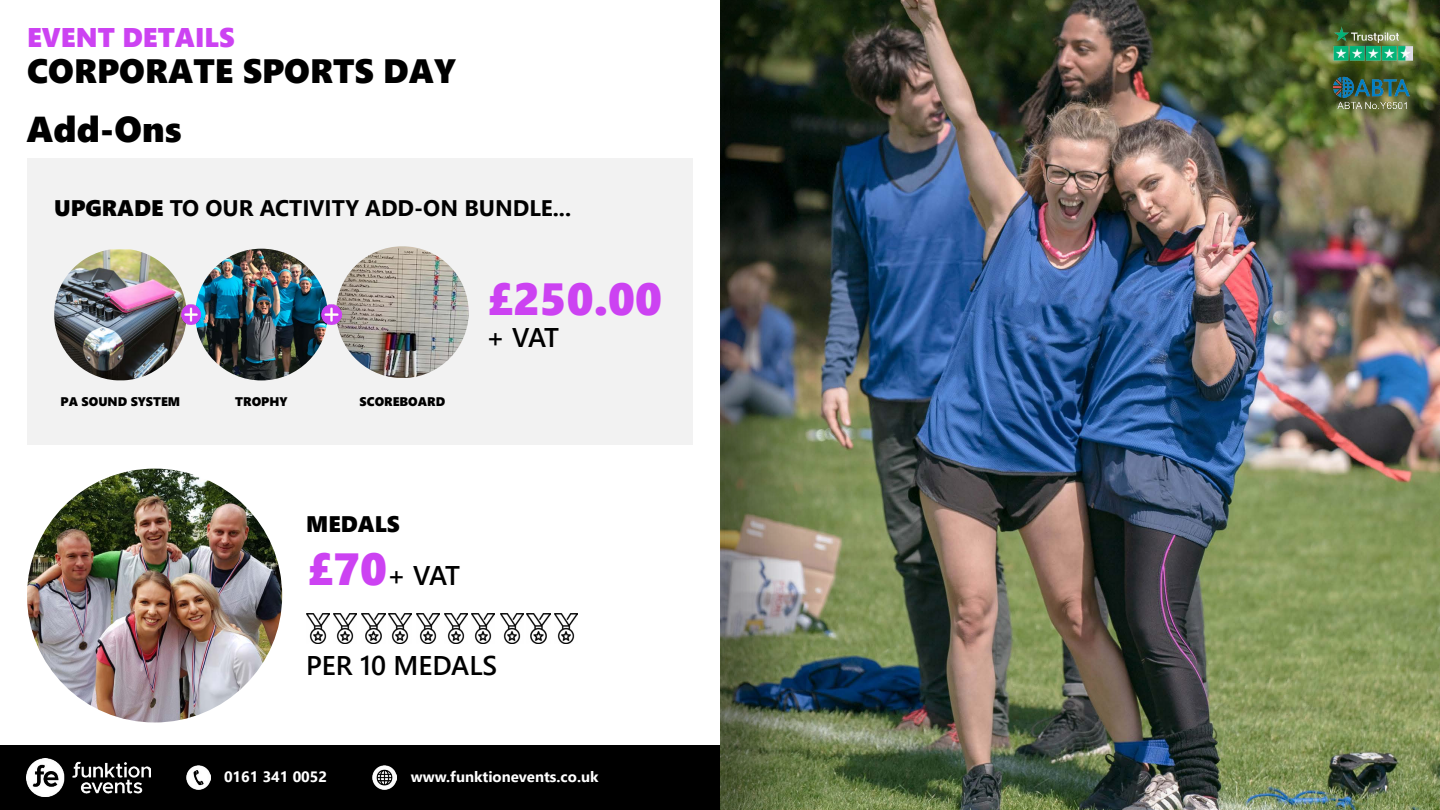
<style>
.page{position:relative;width:1440px;height:810px;background:#fff}
.page>*{position:absolute;margin:0;border:0;box-sizing:border-box;transform-origin:0 0}
.t1{font:45px "Segoe UI Black";color:#cc42f2}
.t2{font:36px "Segoe UI Black";color:#000}
.t3{font:33.75px "Segoe UI Black";color:#000}
.t4{font:600 27px "Segoe UI";color:#000}
.t5{font:27px "Segoe UI Black";color:#cc42f2}
.t6{font:700 22.5px "Segoe UI";color:#000}
.t7{font:22.5px "Segoe UI Black";color:#000}
.t8{font:700 15px "Segoe UI";color:#fff}
.t9{font:12.45px "Segoe UI Black";color:#000}
.s1{font-family:"Segoe UI Black";font-weight:400}
.s2{font-family:"Segoe UI Black";font-weight:400;font-size:45px;color:#cc42f2}
</style>
<div class="page">
<img style="left:876px;top:0;width:564px;height:810px">
<img style="left:1334px;top:27px;width:79px;height:81px">
<div style="left:0;top:746px;width:720px;height:64px;background:#000"></div>
<img style="left:27px;top:759px;width:123px;height:38px">
<img style="left:186px;top:766px;width:24px;height:24px">
<img style="left:372px;top:766px;width:25px;height:24px">
<img style="left:720px;top:0;width:156px;height:810px">
<img style="left:27px;top:469px;width:255px;height:253px">
<img style="left:306px;top:614px;width:23px;height:29px">
<img style="left:333px;top:614px;width:23px;height:29px">
<img style="left:362px;top:614px;width:23px;height:29px">
<img style="left:389px;top:614px;width:23px;height:29px">
<img style="left:417px;top:614px;width:23px;height:29px">
<img style="left:444px;top:614px;width:24px;height:29px">
<img style="left:471px;top:614px;width:23px;height:29px">
<img style="left:500px;top:614px;width:23px;height:29px">
<img style="left:527px;top:614px;width:23px;height:29px">
<img style="left:555px;top:614px;width:23px;height:29px">
<div style="left:27px;top:159px;width:666px;height:286px;background:#f2f2f2"></div>
<img style="left:54px;top:249px;width:132px;height:131px">
<img style="left:336px;top:246px;width:133px;height:132px">
<img style="left:195px;top:249px;width:133px;height:131px">
<img style="left:181px;top:305px;width:20px;height:19px">
<img style="left:322px;top:305px;width:20px;height:19px">
<h3 class="t5" style="left:27px;top:18px;width:209px">EVENT DETAILS</h3>
<h3 class="t3" style="left:27px;top:46px;width:431px">CORPORATE SPORTS DAY</h3>
<h2 class="t2" style="left:27px;top:103px;width:157px">Add-Ons</h2>
<h3 class="t6" style="left:54px;top:187px;width:518px"><span class="s1">UPGRADE</span> TO OUR ACTIVITY ADD-ON BUNDLE...</h3>
<p class="t9" style="left:61px;top:392px;width:121px">PA SOUND SYSTEM</p>
<p class="t9" style="left:235px;top:392px;width:54px">TROPHY</p>
<p class="t9" style="left:360px;top:392px;width:87px">SCOREBOARD</p>
<h1 class="t1" style="left:486px;top:266px;width:178px">£250.00</h1>
<h3 class="t4" style="left:486px;top:312px;width:75px">+ VAT</h3>
<h3 class="t7" style="left:306px;top:508px;width:95px">MEDALS</h3>
<h3 class="t4" style="left:306px;top:550px;width:156px"><span class="s2">£70</span>+ VAT</h3>
<h3 class="t4" style="left:306px;top:640px;width:193px">PER 10 MEDALS</h3>
<p class="t8" style="left:224px;top:762px;width:105px">0161 341 0052</p>
<p class="t8" style="left:411px;top:762px;width:189px">www.funktionevents.co.uk</p>
</div>
